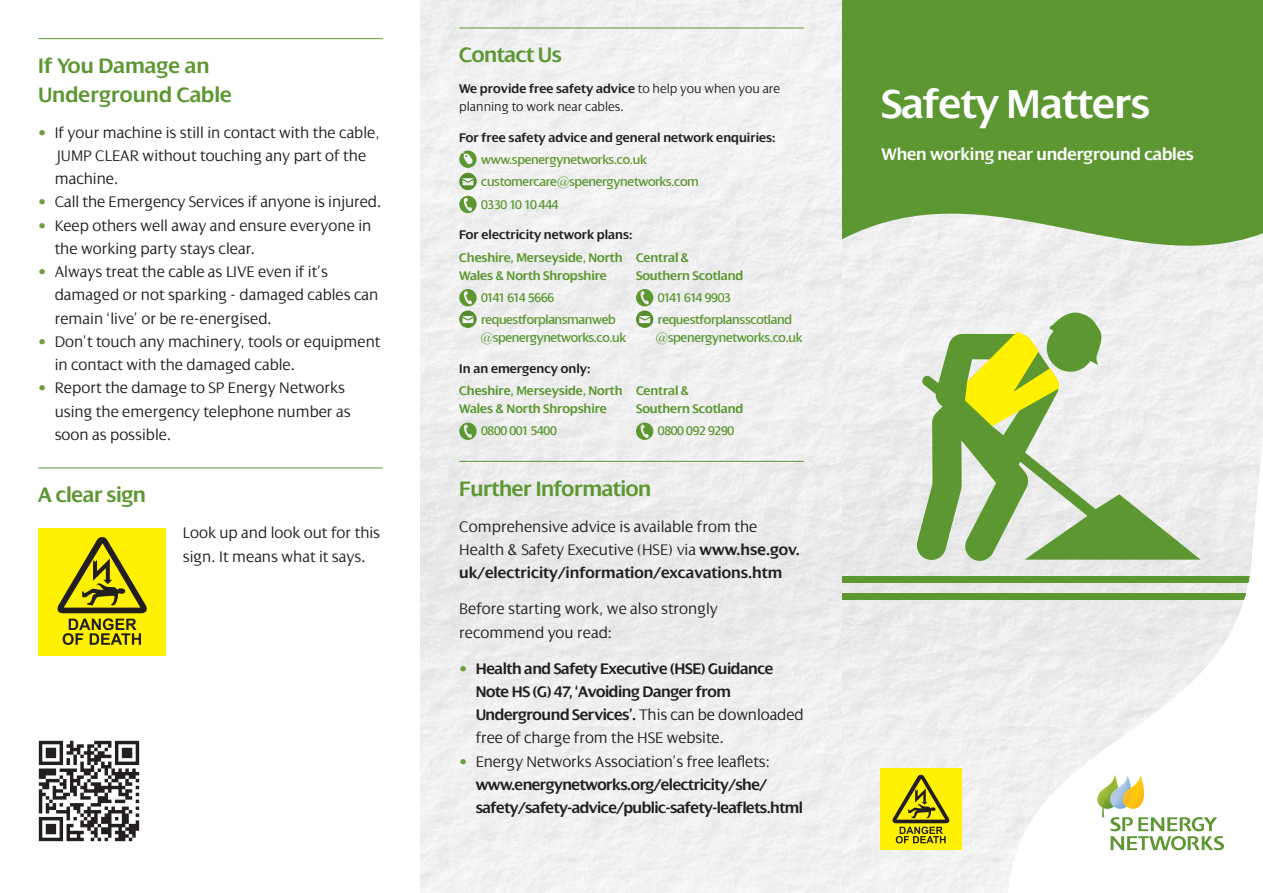
<style>
.page{position:relative;width:1263px;height:893px;background:#fff}
.page>*{position:absolute;margin:0;border:0;box-sizing:border-box;transform-origin:0 0}
.t1{font:600 43.5px "Dialog";letter-spacing:-.015em;color:#fff}
.t2{font:600 22.5px "Dialog";letter-spacing:-.02em;color:#5c9731}
.t3{font:600 22.5px/28.5px "Dialog";color:#5c9731}
.t4{font:600 18px "Dialog";letter-spacing:-.01em;color:#fff}
.BODY_COPY{font:300 16.5px/23.2px "Dialog";color:#231f20}
.t5{font:600 16.5px/23.2px "Dialog";letter-spacing:-.03em;color:#231f20}
.BODY_COPY-2{font:13.5px/18px "Dialog";letter-spacing:-.025em;color:#5c9731}
.t6{font:600 13.5px/18px "Dialog";letter-spacing:-.01em;color:#5c9731}
.BODY_COPY-3{font:600 13.5px "Dialog";color:#231f20}
.BODY_COPY-4{font:300 13.5px/18px "Dialog";color:#231f20}
.BODY_COPY-5{font:13.5px "Dialog";letter-spacing:-.075em;color:#5c9731}
.s1{color:#6c9e3f}
.s2{font-weight:600}
.s3{font-weight:300;color:#6c9e3f}
.s4{font-weight:300}
</style>
<div class="page">
<div style="left:38px;top:528px;width:128px;height:127px;background:#fff101"></div>
<svg style="left:57px;top:537px;width:90px;height:108px"></svg>
<img style="left:842px;top:290px;width:421px;height:603px">
<svg style="left:842px;top:0;width:421px;height:290px;background:#7aa958"></svg>
<hr style="left:38px;top:38px;width:345px;height:1px;background:#5c9731">
<hr style="left:38px;top:468px;width:345px;height:1px;background:#5c9731">
<img style="left:38px;top:740px;width:102px;height:102px">
<div style="left:771px;top:576px;width:492px;height:7px;background:#5c9731"></div>
<div style="left:771px;top:594px;width:492px;height:6px;background:#5c9731"></div>
<svg style="left:1006px;top:294px;width:257px;height:599px;fill:#f0f1f0"></svg>
<svg style="left:1097px;top:775px;width:127px;height:75px"></svg>
<div style="left:421px;top:0;width:421px;height:893px;background:#eeefee"></div>
<hr style="left:459px;top:28px;width:345px;height:1px;background:#5c9731">
<svg style="left:459px;top:150px;width:18px;height:40px"></svg>
<svg style="left:459px;top:196px;width:18px;height:17px"></svg>
<svg style="left:459px;top:289px;width:18px;height:39px"></svg>
<svg style="left:636px;top:289px;width:17px;height:39px"></svg>
<svg style="left:459px;top:423px;width:18px;height:17px"></svg>
<svg style="left:636px;top:423px;width:17px;height:17px"></svg>
<hr style="left:459px;top:461px;width:345px;height:1px;background:#5c9731">
<div style="left:880px;top:769px;width:81px;height:81px;background:#fff101"></div>
<svg style="left:892px;top:775px;width:58px;height:68px"></svg>
<svg style="left:916px;top:310px;width:284px;height:253px;fill:#eaebea"></svg>
<svg style="left:965px;top:332px;width:94px;height:94px;background:#c5d233"></svg>
<p class="t3" style="left:38px;top:52px;width:195px">If You Damage an<br>Underground Cable</p>
<p class="BODY_COPY" style="left:55px;top:121px;width:326px;text-indent:-16px"><span class="s1">•</span> If your machine is still in contact with the cable,<br>JUMP CLEAR without touching any part of the machine.</p>
<p class="BODY_COPY" style="left:38px;top:190px;width:345px"><span class="s1">•</span> Call the Emergency Services if anyone is injured.</p>
<p class="BODY_COPY" style="left:55px;top:214px;width:318px;text-indent:-16px"><span class="s1">•</span> Keep others well away and ensure everyone in the working party stays clear.</p>
<p class="BODY_COPY" style="left:55px;top:260px;width:325px;text-indent:-16px"><span class="s1">•</span> Always treat the cable as LIVE even if it’s damaged or not sparking - damaged cables can remain ‘live’ or be re-energised.</p>
<p class="BODY_COPY" style="left:55px;top:330px;width:327px;text-indent:-16px"><span class="s1">•</span> Don’t touch any machinery, tools or equipment in contact with the damaged cable.</p>
<p class="BODY_COPY" style="left:55px;top:376px;width:297px;text-indent:-16px"><span class="s1">•</span> Report the damage to SP Energy Networks using the emergency telephone number as soon as possible.</p>
<p class="t2" style="left:38px;top:483px;width:109px">A clear sign</p>
<p class="BODY_COPY" style="left:183px;top:521px;width:199px">Look up and look out for this sign. It means what it says.</p>
<p class="t2" style="left:459px;top:43px;width:104px">Contact Us</p>
<p class="BODY_COPY-4" style="left:459px;top:80px;width:323px"><span class="s2">We provide free safety advice</span> to help you when you are planning to work near cables.</p>
<p class="BODY_COPY-3" style="left:459px;top:130px;width:318px">For free safety advice and general network enquiries:</p>
<p class="BODY_COPY-2" style="left:481px;top:151px;width:167px">www.spenergynetworks.co.uk</p>
<p class="BODY_COPY-2" style="left:481px;top:173px;width:219px">customercare@spenergynetworks.com</p>
<p class="BODY_COPY-2" style="left:481px;top:195px;width:79px">0330 10 10 444</p>
<p class="BODY_COPY-3" style="left:459px;top:228px;width:175px">For electricity network plans:</p>
<p class="t6" style="left:459px;top:248px;width:165px">Cheshire, Merseyside, North<br>Wales &amp; North Shropshire</p>
<p class="BODY_COPY-5" style="left:481px;top:290px;width:75px">0141 614 5666</p>
<p class="BODY_COPY-2" style="left:480px;top:311px;width:147px">requestforplansmanweb @spenergynetworks.co.uk</p>
<p class="t6" style="left:636px;top:248px;width:109px">Central &amp;<br>Southern Scotland</p>
<p class="BODY_COPY-5" style="left:658px;top:290px;width:75px">0141 614 9903</p>
<p class="BODY_COPY-2" style="left:655px;top:311px;width:149px">requestforplansscotland @spenergynetworks.co.uk</p>
<p class="BODY_COPY-3" style="left:459px;top:361px;width:133px">In an emergency only:</p>
<p class="t6" style="left:459px;top:382px;width:165px">Cheshire, Merseyside, North<br>Wales &amp; North Shropshire</p>
<p class="BODY_COPY-2" style="left:481px;top:422px;width:77px">0800 001 5400</p>
<p class="t6" style="left:636px;top:382px;width:109px">Central &amp;<br>Southern Scotland</p>
<p class="BODY_COPY-2" style="left:658px;top:422px;width:78px">0800 092 9290</p>
<p class="t2" style="left:459px;top:476px;width:194px">Further Information</p>
<p class="BODY_COPY" style="left:459px;top:515px;width:342px">Comprehensive advice is available from the<br>Health &amp; Safety Executive (HSE) via <span class="s2">www.hse.gov. uk/electricity/information/excavations.htm</span></p>
<p class="BODY_COPY" style="left:459px;top:597px;width:260px">Before starting work, we also strongly recommend you read:</p>
<p class="t5" style="left:476px;top:657px;width:330px;text-indent:-16px"><span class="s3">•</span> Health and Safety Executive (HSE) Guidance Note HS (G) 47, ‘Avoiding Danger from Underground Services’. <span class="s4">This can be downloaded free of charge from the HSE website.</span></p>
<p class="t5" style="left:476px;top:750px;width:329px;text-indent:-16px"><span class="s3">•</span> <span class="s4">Energy Networks Association’s free leaflets: </span>www.energynetworks.org/electricity/she/ safety/safety-advice/public-safety-leaflets.html</p>
<p class="t1" style="left:881px;top:81px;width:270px">Safety Matters</p>
<p class="t4" style="left:881px;top:144px;width:314px">When working near underground cables</p>
</div>
